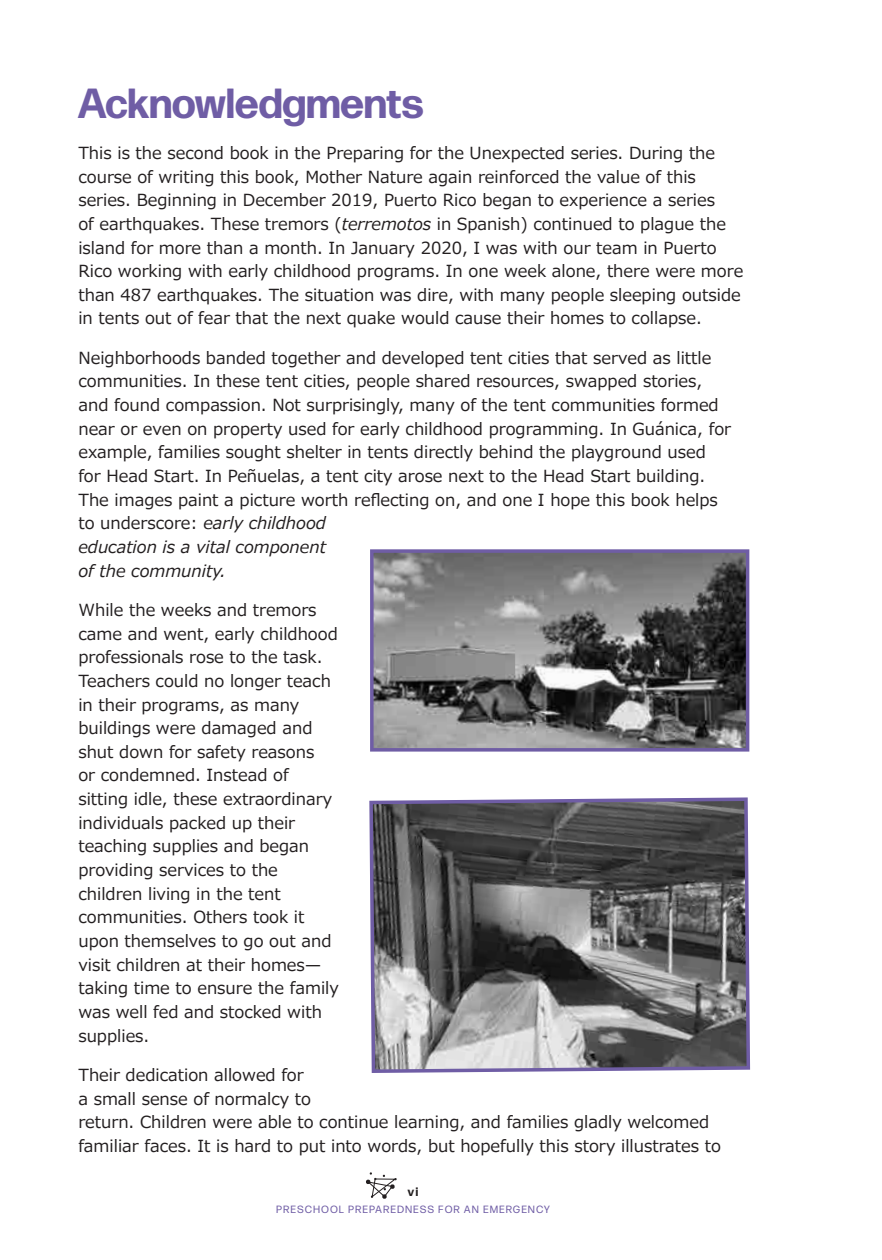
<style>
.page{position:relative;width:882px;height:1260px;background:#fff}
.page>*{position:absolute;margin:0;border:0;box-sizing:border-box;transform-origin:0 0}
.t1{font:700 42px "Forma DJR Banner";letter-spacing:.02em;color:#6f5da5}
.t2{font:16.62px/23.6px "Meiryo";color:#231f20}
.t3{font:700 12.25px "Forma DJR Banner";color:#231f20}
.t4{font:10.5px "Forma DJR Banner";letter-spacing:.15em;color:#6f5da5}
.s1{font-style:italic}
</style>
<div class="page">
<svg style="left:366px;top:1172px;width:30px;height:26px"></svg>
<img style="left:375px;top:554px;width:369px;height:192px">
<div style="left:370px;top:549px;width:379px;height:202px;border:4px solid #6f5da5"></div>
<svg style="left:369px;top:797px;width:382px;height:276px;background:#6e6d70"></svg>
<h1 class="t1" style="left:78px;top:77px;width:346px">Acknowledgments</h1>
<p class="t2" style="left:78px;top:142px;width:666px">This is the second book in the Preparing for the Unexpected series. During the course of writing this book, Mother Nature again reinforced the value of this series. Beginning in December 2019, Puerto Rico began to experience a series<br>of earthquakes. These tremors (<span class="s1">terremotos</span> in Spanish) continued to plague the island for more than a month. In January 2020, I was with our team in Puerto Rico working with early childhood programs. In one week alone, there were more than 487 earthquakes. The situation was dire, with many people sleeping outside in tents out of fear that the next quake would cause their homes to collapse.</p>
<p class="t2" style="left:78px;top:347px;width:654px">Neighborhoods banded together and developed tent cities that served as little communities. In these tent cities, people shared resources, swapped stories, and found compassion. Not surprisingly, many of the tent communities formed near or even on property used for early childhood programming. In Guánica, for example, families sought shelter in tents directly behind the playground used for Head Start. In Peñuelas, a tent city arose next to the Head Start building.<br>The images paint a picture worth reflecting on, and one I hope this book helps to underscore: <span class="s1">early childhood<br>education is a vital component<br>of the community.</span></p>
<p class="t2" style="left:78px;top:599px;width:262px">While the weeks and tremors came and went, early childhood professionals rose to the task.<br>Teachers could no longer teach in their programs, as many buildings were damaged and shut down for safety reasons<br>or condemned. Instead of sitting idle, these extraordinary individuals packed up their teaching supplies and began providing services to the children living in the tent communities. Others took it upon themselves to go out and visit children at their homes— taking time to ensure the family was well fed and stocked with supplies.</p>
<p class="t2" style="left:78px;top:1063px;width:643px">Their dedication allowed for<br>a small sense of normalcy to<br>return. Children were able to continue learning, and families gladly welcomed familiar faces. It is hard to put into words, but hopefully this story illustrates to</p>
<p class="t3" style="left:407px;top:1183px;width:12px">vi</p>
<p class="t4" style="left:276px;top:1202px;width:275px">PRESCHOOL PREPAREDNESS FOR AN EMERGENCY</p>
</div>
